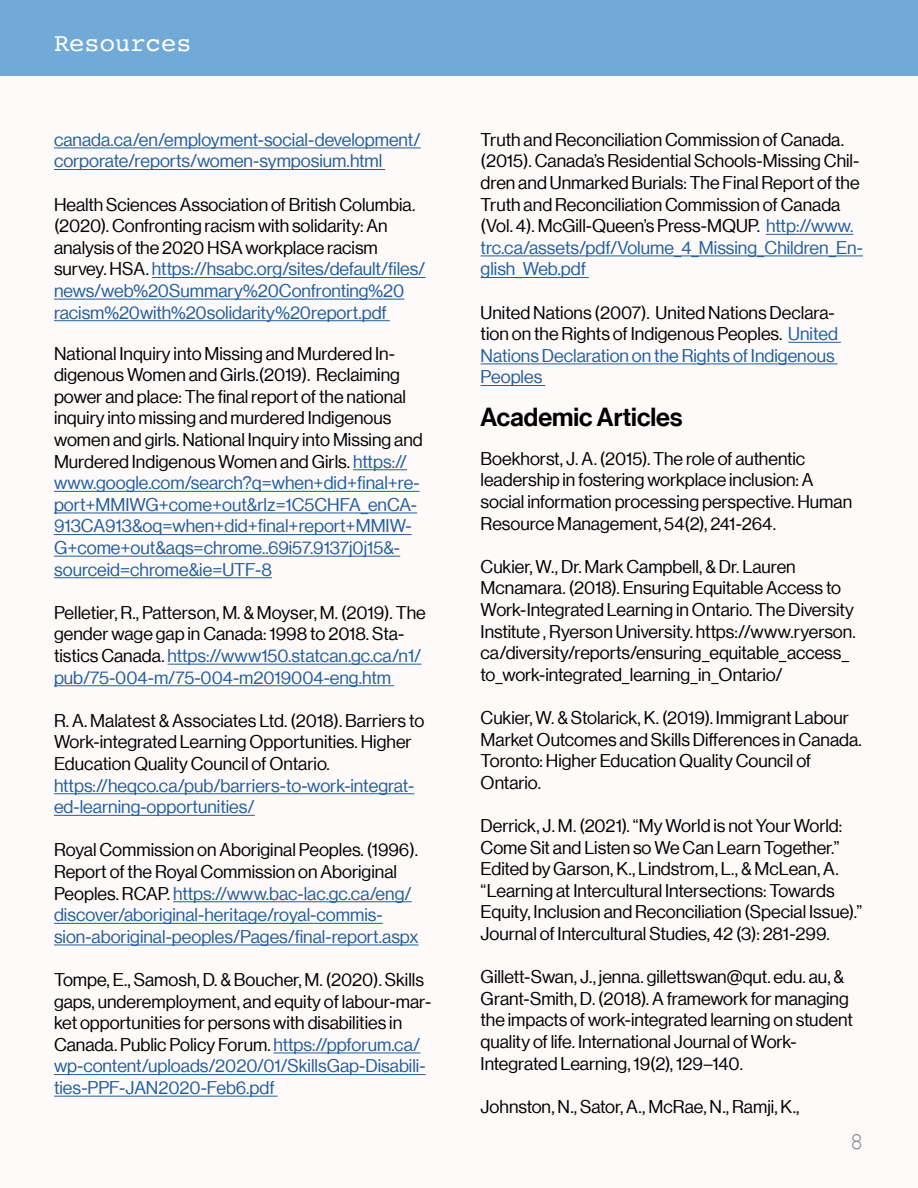
<style>
.page{position:relative;width:918px;height:1188px;background:#fefaf9}
.page>*{position:absolute;margin:0;border:0;box-sizing:border-box;transform-origin:0 0}
.t1{font:25.5px "N Haas Grotesk DS Pro 65 Md";color:#000}
.t2{font:25.5px "Courier";color:#fff}
.t3{font:24px "Courier New";color:#808285}
.t4{font:18px/21.6px "N Haas Grotesk DS Pro 55 Rg";color:#000}
.t5{font:18px/21.6px "N Haas Grotesk DS Pro 55 Rg";color:#215e9e}
.s1{color:#215e9e}
.s2{color:#000}
</style>
<div class="page">
<hr style="left:353px;top:470px;width:54px;height:1px;background:#215e9e">
<hr style="left:54px;top:491px;width:366px;height:1px;background:#215e9e">
<hr style="left:54px;top:513px;width:363px;height:1px;background:#215e9e">
<hr style="left:54px;top:534px;width:358px;height:1px;background:#215e9e">
<hr style="left:54px;top:556px;width:346px;height:1px;background:#215e9e">
<hr style="left:54px;top:578px;width:218px;height:1px;background:#215e9e">
<hr style="left:168px;top:664px;width:254px;height:1px;background:#215e9e">
<hr style="left:54px;top:686px;width:340px;height:1px;background:#215e9e">
<hr style="left:54px;top:794px;width:360px;height:1px;background:#215e9e">
<hr style="left:54px;top:815px;width:201px;height:1px;background:#215e9e">
<hr style="left:173px;top:902px;width:239px;height:1px;background:#215e9e">
<hr style="left:54px;top:923px;width:329px;height:1px;background:#215e9e">
<hr style="left:54px;top:945px;width:364px;height:1px;background:#215e9e">
<hr style="left:274px;top:1053px;width:146px;height:1px;background:#215e9e">
<hr style="left:54px;top:1074px;width:372px;height:1px;background:#215e9e">
<hr style="left:54px;top:1096px;width:224px;height:1px;background:#215e9e">
<hr style="left:54px;top:148px;width:367px;height:1px;background:#215e9e">
<hr style="left:54px;top:169px;width:331px;height:1px;background:#215e9e">
<hr style="left:152px;top:277px;width:274px;height:1px;background:#215e9e">
<hr style="left:54px;top:299px;width:350px;height:1px;background:#215e9e">
<hr style="left:54px;top:320px;width:336px;height:1px;background:#215e9e">
<hr style="left:766px;top:234px;width:87px;height:1px;background:#215e9e">
<hr style="left:481px;top:256px;width:382px;height:1px;background:#215e9e">
<hr style="left:481px;top:277px;width:108px;height:1px;background:#215e9e">
<hr style="left:788px;top:342px;width:53px;height:1px;background:#215e9e">
<hr style="left:481px;top:364px;width:357px;height:1px;background:#215e9e">
<hr style="left:481px;top:385px;width:64px;height:1px;background:#215e9e">
<div style="left:0;top:0;width:918px;height:76px;background:#71aad7"></div>
<h1 class="t2" style="left:54px;top:23px;width:139px">Resources</h1>
<p class="t5" style="left:54px;top:129px;width:368px">canada.ca/en/employment-social-development/ corporate/reports/women-symposium.html</p>
<p class="t4" style="left:54px;top:194px;width:373px">Health Sciences Association of British Columbia. (2020). Confronting racism with solidarity: An analysis of the 2020 HSA workplace racism survey. HSA. <span class="s1">https://hsabc.org/sites/default/files/ news/web%20Summary%20Confronting%20 racism%20with%20solidarity%20report.pdf</span></p>
<p class="t4" style="left:54px;top:343px;width:370px">National Inquiry into Missing and Murdered In&shy;digenous Women and Girls.(2019). Reclaiming power and place: The final report of the national inquiry into missing and murdered Indigenous women and girls. National Inquiry into Missing and Murdered Indigenous Women and Girls. <span class="s1">https:// www.google.com/search?q=when+did+final+re&shy;port+MMIWG+come+out&amp;rlz=1C5CHFA_enCA-913CA913&amp;oq=when+did+final+report+MMIW-G+come+out&amp;aqs=chrome..69i57.9137j0j15&amp;- sourceid=chrome&amp;ie=UTF-8</span></p>
<p class="t4" style="left:54px;top:602px;width:373px">Pelletier, R., Patterson, M. &amp; Moyser, M. (2019). The gender wage gap in Canada: 1998 to 2018. Sta&shy;tistics Canada. <span class="s1">https://www150.statcan.gc.ca/n1/ pub/75-004-m/75-004-m2019004-eng.htm</span></p>
<p class="t4" style="left:54px;top:710px;width:372px">R. A. Malatest &amp; Associates Ltd. (2018). Barriers to<br>Work-integrated Learning Opportunities. Higher<br>Education Quality Council of Ontario.</p>
<p class="t5" style="left:54px;top:775px;width:362px">https://heqco.ca/pub/barriers-to-work-integrat&shy;ed-learning-opportunities/</p>
<p class="t5" style="left:54px;top:839px;width:366px"><span class="s2">Royal Commission on Aboriginal Peoples. (1996).<br>Report of the Royal Commission on Aboriginal Peoples. RCAP.</span> https://www.bac-lac.gc.ca/eng/ discover/aboriginal-heritage/royal-commis&shy;sion-aboriginal-peoples/Pages/final-report.aspx</p>
<p class="t4" style="left:54px;top:969px;width:379px">Tompe, E., Samosh, D. &amp; Boucher, M. (2020). Skills gaps, underemployment, and equity of labour-mar&shy;ket opportunities for persons with disabilities in Canada. Public Policy Forum. <span class="s1">https://ppforum.ca/ wp-content/uploads/2020/01/SkillsGap-Disabili&shy;ties-PPF-JAN2020-Feb6.pdf</span></p>
<p class="t4" style="left:481px;top:129px;width:384px">Truth and Reconciliation Commission of Canada. (2015). Canada’s Residential Schools-Missing Chil&shy;dren and Unmarked Burials: The Final Report of the Truth and Reconciliation Commission of Canada (Vol. 4). McGill-Queen’s Press-MQUP. <span class="s1">http://www. trc.ca/assets/pdf/Volume_4_Missing_Children_En&shy;glish_Web.pdf</span></p>
<p class="t4" style="left:481px;top:302px;width:359px">United Nations (2007). United Nations Declara&shy;tion on the Rights of Indigenous Peoples. <span class="s1">United Nations Declaration on the Rights of Indigenous Peoples</span></p>
<h1 class="t1" style="left:481px;top:402px;width:203px">Academic Articles</h1>
<p class="t4" style="left:481px;top:448px;width:373px">Boekhorst, J. A. (2015). The role of authentic leadership in fostering workplace inclusion: A social information processing perspective. Human Resource Management, 54(2), 241-264.</p>
<p class="t4" style="left:481px;top:556px;width:377px">Cukier, W., Dr. Mark Campbell, &amp; Dr. Lauren Mcnamara. (2018). Ensuring Equitable Access to Work-Integrated Learning in Ontario. The Diversity Institute , Ryerson University. https://www.ryerson. ca/diversity/reports/ensuring_equitable_access_ to_work-integrated_learning_in_Ontario/</p>
<p class="t4" style="left:481px;top:707px;width:383px">Cukier, W. &amp; Stolarick, K. (2019). Immigrant Labour Market Outcomes and Skills Differences in Canada.<br>Toronto: Higher Education Quality Council of Ontario.</p>
<p class="t4" style="left:481px;top:815px;width:383px">Derrick, J. M. (2021). “My World is not Your World:<br>Come Sit and Listen so We Can Learn Together.” Edited by Garson, K., Lindstrom, L., &amp; McLean, A. “Learning at Intercultural Intersections: Towards Equity, Inclusion and Reconciliation (Special Issue).” Journal of Intercultural Studies, 42 (3): 281-299.</p>
<p class="t4" style="left:481px;top:966px;width:374px">Gillett-Swan, J., jenna. gillettswan@qut. edu. au, &amp; Grant-Smith, D. (2018). A framework for managing the impacts of work-integrated learning on student quality of life. International Journal of Work-Integrated Learning, 19(2), 129–140.</p>
<p class="t4" style="left:481px;top:1096px;width:320px">Johnston, N., Sator, A., McRae, N., Ramji, K.,</p>
<h2 class="t3" style="left:850px;top:1126px;width:16px">8</h2>
</div>
